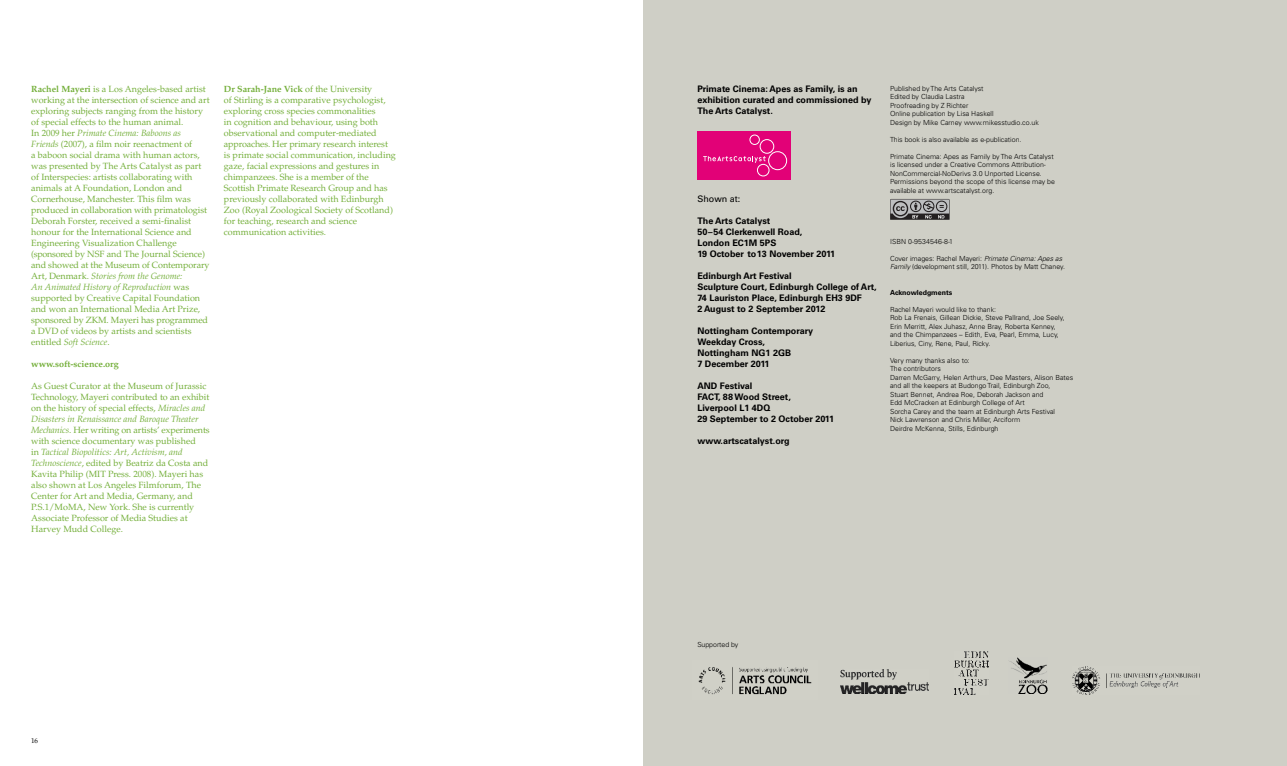
<style>
.page{position:relative;width:1287px;height:766px;background:#fff}
.page>*{position:absolute;margin:0;border:0;box-sizing:border-box;transform-origin:0 0}
.t1{font:9px/11px "Palatino LT";color:#74af3a}
.t2{font:700 9px/11px "Univers";color:#000}
.t3{font:700 9px "Palatino LT";color:#74af3a}
.t4{font:9px "Univers";color:#000}
.t5{font:300 7px/8.5px "Univers";color:#000}
.t6{font:700 7px "Univers";color:#000}
.t7{font:7px "Palatino LT";color:#000}
.s1{font-weight:700}
.s2{font-style:italic}
</style>
<div class="page">
<div style="left:643px;top:0;width:644px;height:765px;background:#cfcfc6"></div>
<div style="left:697px;top:131px;width:93px;height:49px;background:#e20177"></div>
<svg style="left:703px;top:134px;width:84px;height:42px"></svg>
<img style="left:698px;top:667px;width:114px;height:28px">
<img style="left:840px;top:669px;width:89px;height:24px">
<img style="left:955px;top:651px;width:33px;height:42px">
<img style="left:1009px;top:657px;width:38px;height:36px">
<img style="left:1073px;top:666px;width:127px;height:28px">
<svg style="left:890px;top:199px;width:60px;height:21px"></svg>
<p class="t1" style="left:31px;top:84px;width:180px"><span class="s1">Rachel Mayeri</span> is a Los Angeles-based artist working at the intersection of science and art exploring subjects ranging from the history of special effects to the human animal.<br>In 2009 her <span class="s2">Primate Cinema: Baboons as Friends</span> (2007), a film noir reenactment of<br>a baboon social drama with human actors, was presented by The Arts Catalyst as part of Interspecies: artists collaborating with animals at A Foundation, London and Cornerhouse, Manchester. This film was produced in collaboration with primatologist Deborah Forster, received a semi-finalist honour for the International Science and Engineering Visualization Challenge (sponsored by NSF and The Journal Science) and showed at the Museum of Contemporary Art, Denmark. <span class="s2">Stories from the Genome:<br>An Animated History of Reproduction</span> was supported by Creative Capital Foundation and won an International Media Art Prize, sponsored by ZKM. Mayeri has programmed a DVD of videos by artists and scientists entitled <span class="s2">Soft Science</span>.</p>
<p class="t3" style="left:31px;top:359px;width:89px">www.soft-science.org</p>
<p class="t1" style="left:31px;top:380px;width:180px">As Guest Curator at the Museum of Jurassic Technology, Mayeri contributed to an exhibit on the history of special effects, <span class="s2">Miracles and Disasters in Renaissance and Baroque Theater Mechanics</span>. Her writing on artists’ experiments with science documentary was published<br>in <span class="s2">Tactical Biopolitics: Art, Activism, and Technoscience</span>, edited by Beatriz da Costa and Kavita Philip (MIT Press. 2008). Mayeri has also shown at Los Angeles Filmforum, The Center for Art and Media, Germany, and P.S.1/MoMA, New York. She is currently Associate Professor of Media Studies at Harvey Mudd College.</p>
<p class="t1" style="left:224px;top:83px;width:173px"><span class="s1">Dr Sarah-Jane Vick</span> of the University<br>of Stirling is a comparative psychologist, exploring cross species commonalities<br>in cognition and behaviour, using both observational and computer-mediated approaches. Her primary research interest is primate social communication, including gaze, facial expressions and gestures in chimpanzees. She is a member of the Scottish Primate Research Group and has previously collaborated with Edinburgh Zoo (Royal Zoological Society of Scotland) for teaching, research and science communication activities.</p>
<p class="t7" style="left:31px;top:736px;width:8px">16</p>
<p class="t2" style="left:697px;top:83px;width:175px">Primate Cinema: Apes as Family, is an exhibition curated and commissioned by<br>The Arts Catalyst.</p>
<p class="t4" style="left:697px;top:193px;width:45px">Shown at:</p>
<p class="t2" style="left:697px;top:215px;width:139px">The Arts Catalyst<br>50–54 Clerkenwell Road,<br>London EC1M 5PS<br>19 October to13 November 2011</p>
<p class="t2" style="left:697px;top:270px;width:181px">Edinburgh Art Festival<br>Sculpture Court, Edinburgh College of Art, 74 Lauriston Place, Edinburgh EH3 9DF<br>2 August to 2 September 2012</p>
<p class="t2" style="left:697px;top:325px;width:117px">Nottingham Contemporary<br>Weekday Cross,<br>Nottingham NG1 2GB<br>7 December 2011</p>
<p class="t2" style="left:697px;top:380px;width:138px">AND Festival<br>FACT, 88 Wood Street,<br>Liverpool L1 4DQ<br>29 September to 2 October 2011</p>
<p class="t2" style="left:697px;top:435px;width:94px">www.artscatalyst.org</p>
<p class="t5" style="left:890px;top:84px;width:150px">Published by The Arts Catalyst<br>Edited by Claudia Lastra<br>Proofreading by Z Richter<br>Online publication by Lisa Haskell<br>Design by Mike Carney www.mikesstudio.co.uk</p>
<p class="t5" style="left:890px;top:135px;width:133px">This book is also available as e-publication.</p>
<p class="t5" style="left:890px;top:152px;width:166px">Primate Cinema: Apes as Family by The Arts Catalyst is licensed under a Creative Commons Attribution-NonCommercial-NoDerivs 3.0 Unported License.<br>Permissions beyond the scope of this license may be available at www.artscatalyst.org.</p>
<p class="t5" style="left:890px;top:237px;width:65px">ISBN 0-9534546-8-1</p>
<p class="t5" style="left:890px;top:254px;width:176px">Cover images: Rachel Mayeri: <span class="s2">Primate Cinema: Apes as<br>Family</span> (development still, 2011). Photos by Matt Chaney.</p>
<p class="t6" style="left:890px;top:288px;width:64px">Acknowledgments</p>
<p class="t5" style="left:890px;top:305px;width:176px">Rachel Mayeri would like to thank:<br>Rob La Frenais, Gillean Dickie, Steve Pallrand, Joe Seely, Erin Merritt, Alex Juhasz, Anne Bray, Roberta Kenney, and the Chimpanzees – Edith, Eva, Pearl, Emma, Lucy, Liberius, Ciny, Rene, Paul, Ricky.</p>
<p class="t5" style="left:890px;top:356px;width:185px">Very many thanks also to:<br>The contributors<br>Darren McGarry, Helen Arthurs, Dee Masters, Alison Bates and all the keepers at Budongo Trail, Edinburgh Zoo,<br>Stuart Bennet, Andrea Roe, Deborah Jackson and<br>Edd McCracken at Edinburgh College of Art<br>Sorcha Carey and the team at Edinburgh Arts Festival<br>Nick Lawrenson and Chris Miller, Arciform<br>Deirdre McKenna, Stills, Edinburgh</p>
<p class="t5" style="left:697px;top:639px;width:43px">Supported by</p>
</div>
